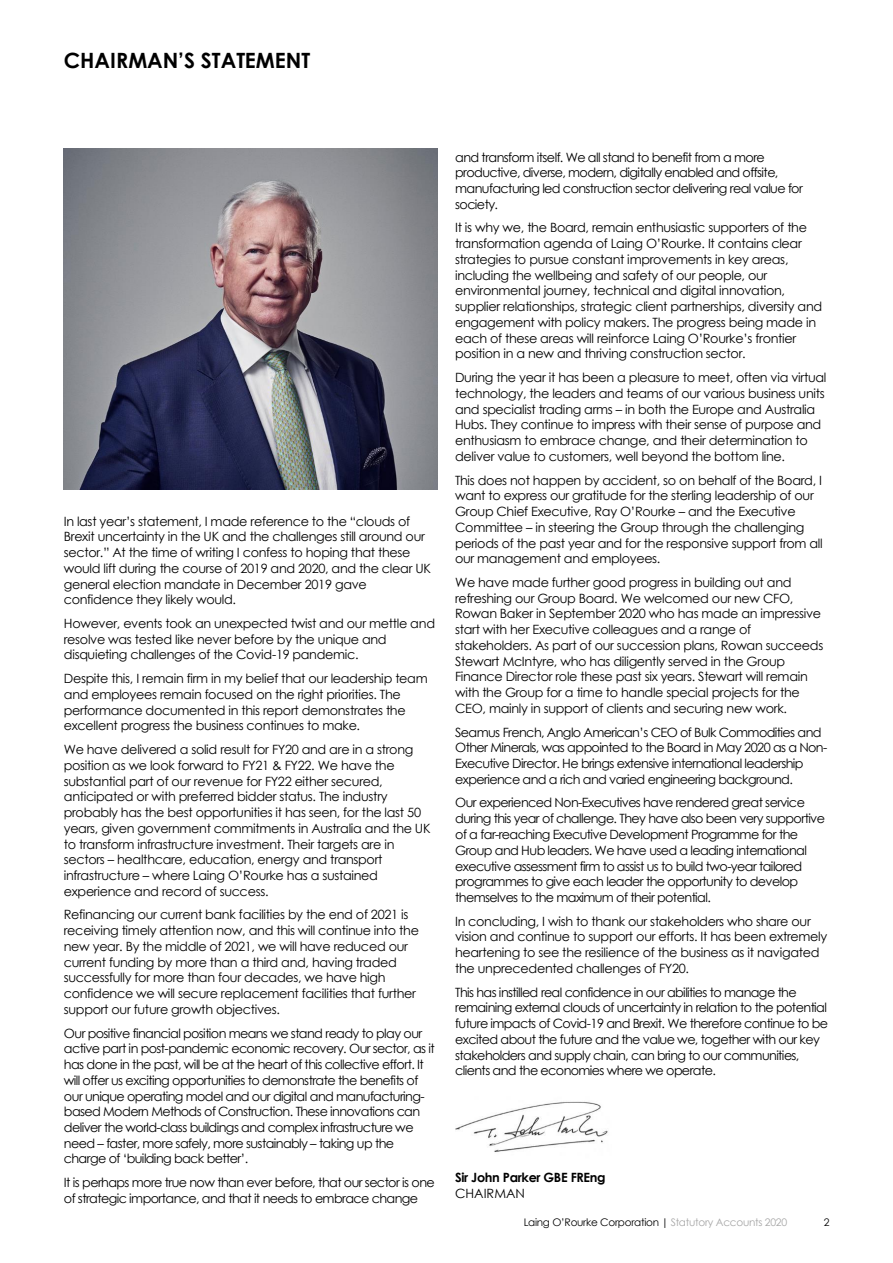
<style>
.page{position:relative;width:893px;height:1263px;background:#fff}
.page>*{position:absolute;margin:0;border:0;box-sizing:border-box;transform-origin:0 0}
.t1{font:700 21px "Century Gothic";color:#000}
.t2{font:12.75px/15.8px "Century Gothic";letter-spacing:-.03em;color:#000}
.t3{font:700 12.75px "Century Gothic";letter-spacing:-.025em;color:#000}
.t4{font:12.75px "Century Gothic";color:#000}
.t5{font:10.5px "Century Gothic";letter-spacing:-.025em;color:#000}
.s1{color:#a6a6a6}
</style>
<div class="page">
<img style="left:64px;top:149px;width:374px;height:340px">
<img style="left:456px;top:1101px;width:152px;height:51px">
<h1 class="t1" style="left:64px;top:47px;width:248px">CHAIRMAN’S STATEMENT</h1>
<p class="t2" style="left:64px;top:513px;width:369px">In last year’s statement, I made reference to the “clouds of Brexit uncertainty in the UK and the challenges still around our sector.” At the time of writing I confess to hoping that these would lift during the course of 2019 and 2020, and the clear UK general election mandate in December 2019 gave confidence they likely would.</p>
<p class="t2" style="left:64px;top:615px;width:373px">However, events took an unexpected twist and our mettle and resolve was tested like never before by the unique and disquieting challenges of the Covid-19 pandemic.</p>
<p class="t2" style="left:64px;top:670px;width:365px">Despite this, I remain firm in my belief that our leadership team and employees remain focused on the right priorities. The performance documented in this report demonstrates the excellent progress the business continues to make.</p>
<p class="t2" style="left:64px;top:741px;width:368px">We have delivered a solid result for FY20 and are in a strong position as we look forward to FY21 &amp; FY22. We have the substantial part of our revenue for FY22 either secured, anticipated or with preferred bidder status. The industry probably has the best opportunities it has seen, for the last 50 years, given government commitments in Australia and the UK to transform infrastructure investment. Their targets are in sectors – healthcare, education, energy and transport infrastructure – where Laing O’Rourke has a sustained experience and record of success.</p>
<p class="t2" style="left:64px;top:906px;width:357px">Refinancing our current bank facilities by the end of 2021 is receiving timely attention now, and this will continue into the new year. By the middle of 2021, we will have reduced our current funding by more than a third and, having traded successfully for more than four decades, we have high confidence we will secure replacement facilities that further support our future growth objectives.</p>
<p class="t2" style="left:64px;top:1025px;width:372px">Our positive financial position means we stand ready to play our active part in post-pandemic economic recovery. Our sector, as it has done in the past, will be at the heart of this collective effort. It will offer us exciting opportunities to demonstrate the benefits of our unique operating model and our digital and manufacturing&shy;based Modern Methods of Construction. These innovations can deliver the world-class buildings and complex infrastructure we need – faster, more safely, more sustainably – taking up the charge of ‘building back better’.</p>
<p class="t2" style="left:64px;top:1174px;width:372px">It is perhaps more true now than ever before, that our sector is one of strategic importance, and that it needs to embrace change</p>
<p class="t2" style="left:455px;top:149px;width:349px">and transform itself. We all stand to benefit from a more productive, diverse, modern, digitally enabled and offsite, manufacturing led construction sector delivering real value for society.</p>
<p class="t2" style="left:455px;top:219px;width:369px">It is why we, the Board, remain enthusiastic supporters of the transformation agenda of Laing O’Rourke. It contains clear strategies to pursue constant improvements in key areas, including the wellbeing and safety of our people, our environmental journey, technical and digital innovation, supplier relationships, strategic client partnerships, diversity and engagement with policy makers. The progress being made in each of these areas will reinforce Laing O’Rourke’s frontier position in a new and thriving construction sector.</p>
<p class="t2" style="left:455px;top:369px;width:373px">During the year it has been a pleasure to meet, often via virtual technology, the leaders and teams of our various business units and specialist trading arms – in both the Europe and Australia Hubs. They continue to impress with their sense of purpose and enthusiasm to embrace change, and their determination to deliver value to customers, well beyond the bottom line.</p>
<p class="t2" style="left:455px;top:471px;width:369px">This does not happen by accident, so on behalf of the Board, I want to express our gratitude for the sterling leadership of our Group Chief Executive, Ray O’Rourke – and the Executive Committee – in steering the Group through the challenging periods of the past year and for the responsive support from all our management and employees.</p>
<p class="t2" style="left:455px;top:574px;width:370px">We have made further good progress in building out and refreshing our Group Board. We welcomed our new CFO, Rowan Baker in September 2020 who has made an impressive start with her Executive colleagues and a range of stakeholders. As part of our succession plans, Rowan succeeds Stewart McIntyre, who has diligently served in the Group Finance Director role these past six years. Stewart will remain with the Group for a time to handle special projects for the CEO, mainly in support of clients and securing new work.</p>
<p class="t2" style="left:455px;top:724px;width:374px">Seamus French, Anglo American’s CEO of Bulk Commodities and Other Minerals, was appointed to the Board in May 2020 as a Non-Executive Director. He brings extensive international leadership experience and a rich and varied engineering background.</p>
<p class="t2" style="left:455px;top:794px;width:371px">Our experienced Non-Executives have rendered great service during this year of challenge. They have also been very supportive of a far-reaching Executive Development Programme for the Group and Hub leaders. We have used a leading international executive assessment firm to assist us to build two-year tailored programmes to give each leader the opportunity to develop themselves to the maximum of their potential.</p>
<p class="t2" style="left:455px;top:913px;width:374px">In concluding, I wish to thank our stakeholders who share our vision and continue to support our efforts. It has been extremely heartening to see the resilience of the business as it navigated the unprecedented challenges of FY20.</p>
<p class="t2" style="left:455px;top:983px;width:374px">This has instilled real confidence in our abilities to manage the remaining external clouds of uncertainty in relation to the potential future impacts of Covid-19 and Brexit. We therefore continue to be excited about the future and the value we, together with our key stakeholders and supply chain, can bring to our communities, clients and the economies where we operate.</p>
<p class="t3" style="left:455px;top:1169px;width:152px">Sir John Parker GBE FREng</p>
<p class="t4" style="left:455px;top:1185px;width:71px">CHAIRMAN</p>
<p class="t5" style="left:524px;top:1215px;width:265px">Laing O’Rourke Corporation | <span class="s1">Statutory Accounts 2020</span></p>
<p class="t5" style="left:824px;top:1215px;width:7px">2</p>
</div>
